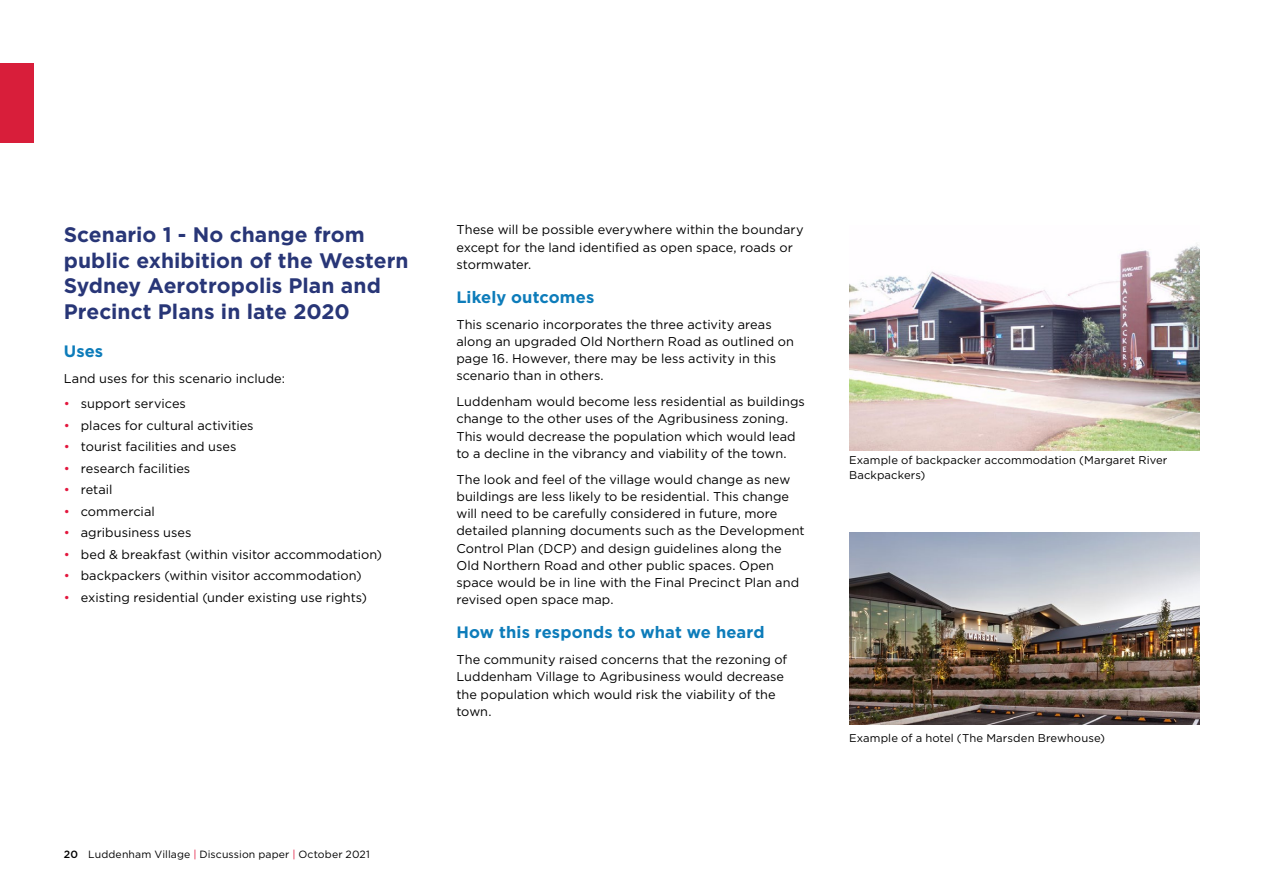
<style>
.page{position:relative;width:1263px;height:893px;background:#fff}
.page>*{position:absolute;margin:0;border:0;box-sizing:border-box;transform-origin:0 0}
.t1{font:700 21px/25.5px "Gotham";color:#283677}
.t2{font:700 16.5px "Gotham";letter-spacing:.005em;color:#0d7cba}
.Body{font:12.75px/17.2px "Gotham";letter-spacing:.005em;color:#000}
.Bullet_Level_1{font:12.75px "Gotham";color:#000}
.Figures_Maps_Body{font:11.25px/14.2px "Gotham";letter-spacing:.01em;color:#000}
.t3{font:10.5px "Gotham";letter-spacing:.015em;color:#000}
.s1{color:#e3173e}
.s2{font-weight:500}
</style>
<div class="page">
<img style="left:849px;top:244px;width:350px;height:206px">
<img style="left:849px;top:532px;width:350px;height:193px">
<div style="left:0;top:64px;width:33px;height:79px;background:#d81e3a"></div>
<h2 class="t1" style="left:64px;top:222px;width:346px">Scenario 1 - No change from public exhibition of the Western<br>Sydney Aerotropolis Plan and<br>Precinct Plans in late 2020</h2>
<h3 class="t2" style="left:64px;top:340px;width:41px">Uses</h3>
<p class="Body" style="left:64px;top:369px;width:223px">Land uses for this scenario include:</p>
<p class="Bullet_Level_1" style="left:64px;top:396px;width:124px"><span class="s1">•</span> support services</p>
<p class="Bullet_Level_1" style="left:64px;top:417px;width:191px"><span class="s1">•</span> places for cultural activities</p>
<p class="Bullet_Level_1" style="left:64px;top:439px;width:174px"><span class="s1">•</span> tourist facilities and uses</p>
<p class="Bullet_Level_1" style="left:64px;top:460px;width:128px"><span class="s1">•</span> research facilities</p>
<p class="Bullet_Level_1" style="left:64px;top:482px;width:50px"><span class="s1">•</span> retail</p>
<p class="Bullet_Level_1" style="left:64px;top:503px;width:93px"><span class="s1">•</span> commercial</p>
<p class="Bullet_Level_1" style="left:64px;top:525px;width:129px"><span class="s1">•</span> agribusiness uses</p>
<p class="Bullet_Level_1" style="left:64px;top:546px;width:320px"><span class="s1">•</span> bed &amp; breakfast (within visitor accommodation)</p>
<p class="Bullet_Level_1" style="left:64px;top:568px;width:299px"><span class="s1">•</span> backpackers (within visitor accommodation)</p>
<p class="Bullet_Level_1" style="left:64px;top:589px;width:305px"><span class="s1">•</span> existing residential (under existing use rights)</p>
<p class="t3" style="left:64px;top:847px;width:308px"><span class="s2">20</span> Luddenham Village <span class="s1">|</span> Discussion paper <span class="s1">|</span> October 2021</p>
<p class="Body" style="left:456px;top:221px;width:349px">These will be possible everywhere within the boundary except for the land identified as open space, roads or stormwater.</p>
<h3 class="t2" style="left:456px;top:286px;width:139px">Likely outcomes</h3>
<p class="Body" style="left:456px;top:315px;width:339px">This scenario incorporates the three activity areas along an upgraded Old Northern Road as outlined on page 16. However, there may be less activity in this scenario than in others.</p>
<p class="Body" style="left:456px;top:393px;width:350px">Luddenham would become less residential as buildings change to the other uses of the Agribusiness zoning.<br>This would decrease the population which would lead to a decline in the vibrancy and viability of the town.</p>
<p class="Body" style="left:456px;top:470px;width:350px">The look and feel of the village would change as new buildings are less likely to be residential. This change will need to be carefully considered in future, more detailed planning documents such as the Development Control Plan (DCP) and design guidelines along the Old Northern Road and other public spaces. Open space would be in line with the Final Precinct Plan and revised open space map.</p>
<h3 class="t2" style="left:456px;top:622px;width:310px">How this responds to what we heard</h3>
<p class="Body" style="left:456px;top:651px;width:332px">The community raised concerns that the rezoning of Luddenham Village to Agribusiness would decrease the population which would risk the viability of the town.</p>
<p class="Figures_Maps_Body" style="left:849px;top:453px;width:320px">Example of backpacker accommodation (Margaret River<br>Backpackers)</p>
<p class="Figures_Maps_Body" style="left:849px;top:731px;width:257px">Example of a hotel (The Marsden Brewhouse)</p>
</div>
